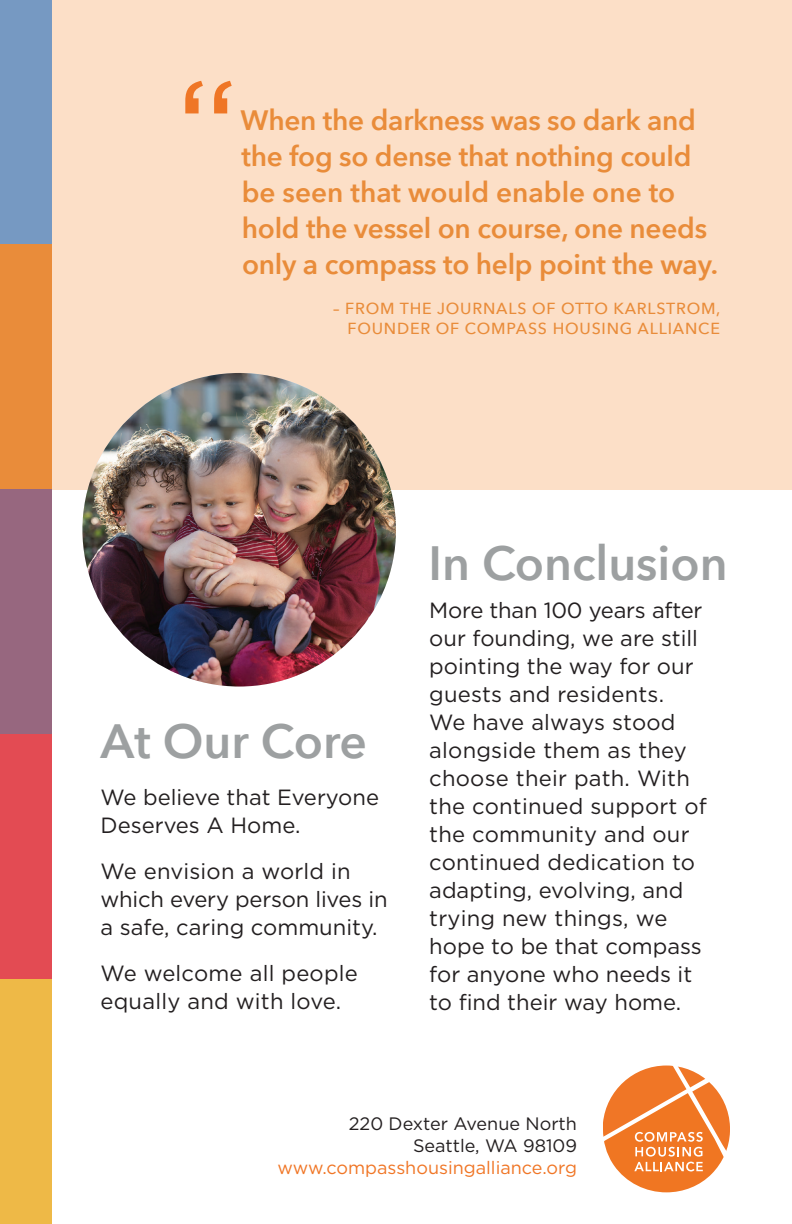
<style>
.page{position:relative;width:792px;height:1224px;background:#fff}
.page>*{position:absolute;margin:0;border:0;box-sizing:border-box;transform-origin:0 0}
.t1{font:144px "Gotham";color:#ef7626}
.t2{font:600 48px "Avenir Next";color:#9da0a1}
.t3{font:600 28px/36px "Avenir Next";letter-spacing:-.01em;color:#e98c3a}
.t4{font:22px/28px "Gotham";color:#231f20}
.t5{font:18px/22px "Gotham";color:#231f20;text-align:right}
.t6{font:18px "Gotham";color:#f07626}
.t7{font:500 16px/20px "Avenir Next";letter-spacing:.05em;color:#e98c3a;text-align:right}
</style>
<div class="page">
<div style="left:0;top:0;width:792px;height:489px;background:#fcdfc7"></div>
<svg style="left:603px;top:1066px;width:127px;height:126px"></svg>
<div style="left:0;top:0;width:52px;height:244px;background:#7699c2"></div>
<div style="left:0;top:244px;width:52px;height:245px;background:#e98c3a"></div>
<div style="left:0;top:489px;width:52px;height:246px;background:#97677f"></div>
<div style="left:0;top:735px;width:52px;height:245px;background:#e34b53"></div>
<div style="left:0;top:980px;width:52px;height:244px;background:#eeb947"></div>
<img style="left:82px;top:373px;width:314px;height:314px;border-radius:157px">
<h1 class="t1" style="left:175px;top:52px;width:66px">“</h1>
<p class="t3" style="left:241px;top:102px;width:479px">When the darkness was so dark and the fog so dense that nothing could be seen that would enable one to hold the vessel on course, one needs only a compass to help point the way.</p>
<p class="t7" style="left:333px;top:298px;width:389px">– FROM THE JOURNALS OF OTTO KARLSTROM,<br>FOUNDER OF COMPASS HOUSING ALLIANCE</p>
<h2 class="t2" style="left:429px;top:522px;width:301px">In Conclusion</h2>
<h2 class="t2" style="left:101px;top:700px;width:268px">At Our Core</h2>
<p class="t4" style="left:101px;top:783px;width:280px">We believe that Everyone<br>Deserves A Home.</p>
<p class="t4" style="left:101px;top:857px;width:289px">We envision a world in which every person lives in a safe, caring community.</p>
<p class="t4" style="left:101px;top:959px;width:259px">We welcome all people equally and with love.</p>
<p class="t4" style="left:429px;top:596px;width:279px">More than 100 years after our founding, we are still pointing the way for our guests and residents.<br>We have always stood alongside them as they choose their path. With the continued support of the community and our continued dedication to adapting, evolving, and trying new things, we hope to be that compass for anyone who needs it to find their way home.</p>
<p class="t5" style="left:349px;top:1112px;width:230px">220 Dexter Avenue North<br>Seattle, WA 98109</p>
<p class="t6" style="left:277px;top:1158px;width:301px">www.compasshousingalliance.org</p>
</div>
